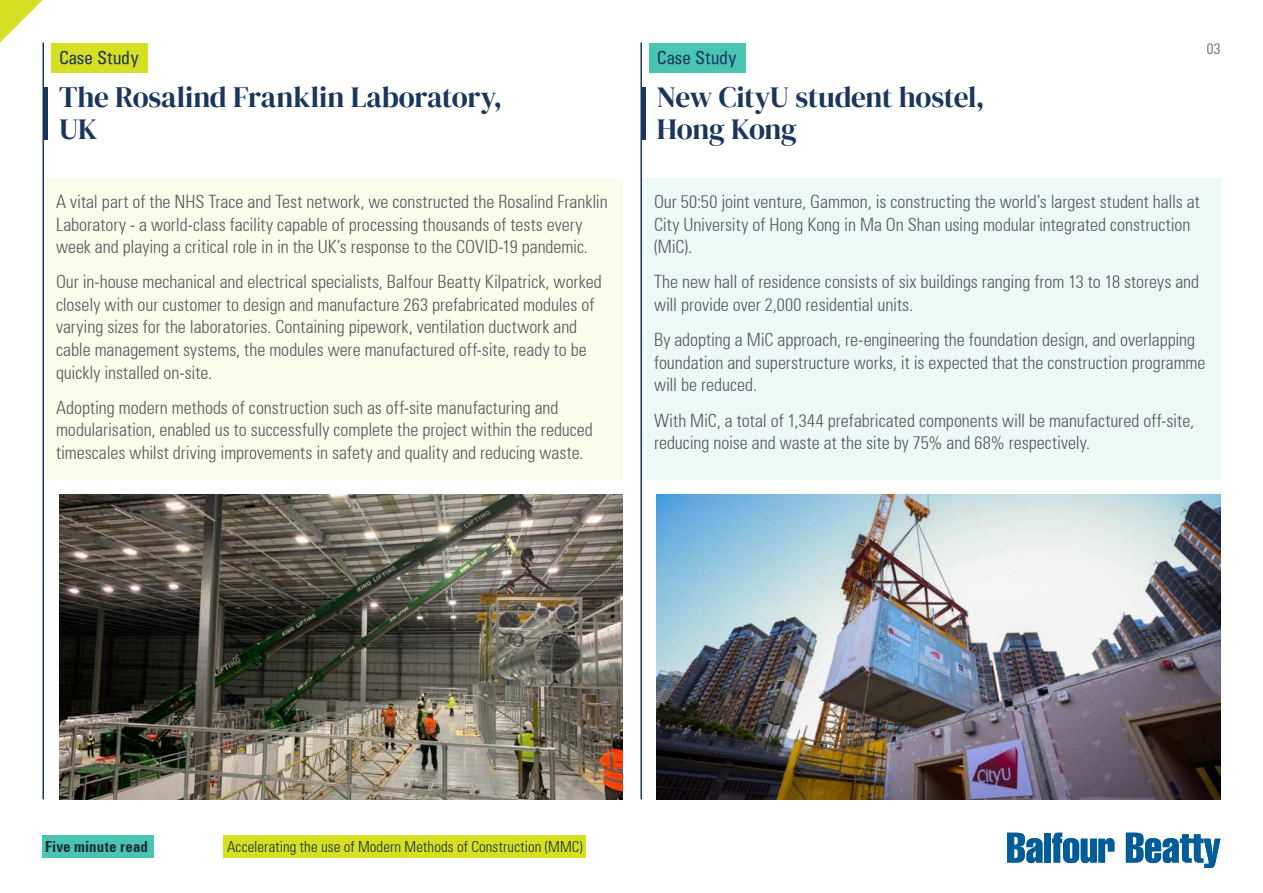
<style>
.page{position:relative;width:1263px;height:893px;background:#fff}
.page>*{position:absolute;margin:0;border:0;box-sizing:border-box;transform-origin:0 0}
.t1{font:29.4px/31.5px "DM Serif Display";letter-spacing:-.015em;color:#1b365d}
.t2{font:300 condensed 18px/22.5px "Univers";color:#53565a}
.t3{font:500 condensed 18px "Univers";letter-spacing:-.02em;color:#1b365d}
.t4{font:300 condensed 15px "Univers";letter-spacing:.01em;color:#1b2d37}
.t5{font:700 condensed 15px "Univers";letter-spacing:.01em;color:#1b2d37}
.t6{font:300 condensed 15px "Univers";color:#53565a}
</style>
<div class="page">
<div style="left:42px;top:836px;width:111px;height:22px;background:#49c5b1"></div>
<div style="left:224px;top:836px;width:362px;height:22px;background:#d7df23"></div>
<svg style="left:0;top:0;width:44px;height:55px"></svg>
<div style="left:641px;top:178px;width:579px;height:302px;background:#edf9f7"></div>
<hr style="left:640px;top:43px;width:2px;height:756px;background:#1b365d">
<div style="left:649px;top:43px;width:97px;height:29px;background:#49c5b1"></div>
<img style="left:657px;top:495px;width:563px;height:304px">
<div style="left:43px;top:178px;width:579px;height:302px;background:#fbfce9"></div>
<hr style="left:43px;top:43px;width:1px;height:756px;background:#1b365d">
<div style="left:51px;top:43px;width:97px;height:29px;background:#d7df23"></div>
<img style="left:59px;top:495px;width:563px;height:304px">
<div style="left:43px;top:88px;width:5px;height:52px;background:#1b365d"></div>
<div style="left:641px;top:88px;width:5px;height:52px;background:#1b365d"></div>
<svg style="left:1007px;top:833px;width:36px;height:30px"></svg>
<div style="left:1044px;top:833px;width:7px;height:29px;background:#005d99"></div>
<svg style="left:1052px;top:833px;width:62px;height:30px"></svg>
<svg style="left:1126px;top:833px;width:94px;height:35px"></svg>
<p class="t3" style="left:59px;top:50px;width:81px">Case Study</p>
<h1 class="t1" style="left:59px;top:85px;width:445px">The Rosalind Franklin Laboratory,<br>UK</h1>
<p class="t2" style="left:56px;top:192px;width:553px">A vital part of the NHS Trace and Test network, we constructed the Rosalind Franklin<br>Laboratory - a world-class facility capable of processing thousands of tests every week and playing a critical role in in the UK’s response to the COVID-19 pandemic.</p>
<p class="t2" style="left:56px;top:272px;width:547px">Our in-house mechanical and electrical specialists, Balfour Beatty Kilpatrick, worked closely with our customer to design and manufacture 263 prefabricated modules of varying sizes for the laboratories. Containing pipework, ventilation ductwork and cable management systems, the modules were manufactured off-site, ready to be quickly installed on-site.</p>
<p class="t2" style="left:56px;top:397px;width:538px">Adopting modern methods of construction such as off-site manufacturing and modularisation, enabled us to successfully complete the project within the reduced timescales whilst driving improvements in safety and quality and reducing waste.</p>
<p class="t3" style="left:657px;top:50px;width:81px">Case Study</p>
<h1 class="t1" style="left:657px;top:85px;width:329px">New CityU student hostel,<br>Hong Kong</h1>
<p class="t6" style="left:1207px;top:42px;width:15px">03</p>
<p class="t2" style="left:654px;top:192px;width:547px">Our 50:50 joint venture, Gammon, is constructing the world’s largest student halls at<br>City University of Hong Kong in Ma On Shan using modular integrated construction (MiC).</p>
<p class="t2" style="left:654px;top:272px;width:547px">The new hall of residence consists of six buildings ranging from 13 to 18 storeys and will provide over 2,000 residential units.</p>
<p class="t2" style="left:654px;top:330px;width:553px">By adopting a MiC approach, re-engineering the foundation design, and overlapping foundation and superstructure works, it is expected that the construction programme will be reduced.</p>
<p class="t2" style="left:654px;top:410px;width:541px">With MiC, a total of 1,344 prefabricated components will be manufactured off-site, reducing noise and waste at the site by 75% and 68% respectively.</p>
<p class="t5" style="left:45px;top:838px;width:104px">Five minute read</p>
<p class="t4" style="left:227px;top:841px;width:357px">Accelerating the use of Modern Methods of Construction (MMC)</p>
</div>
